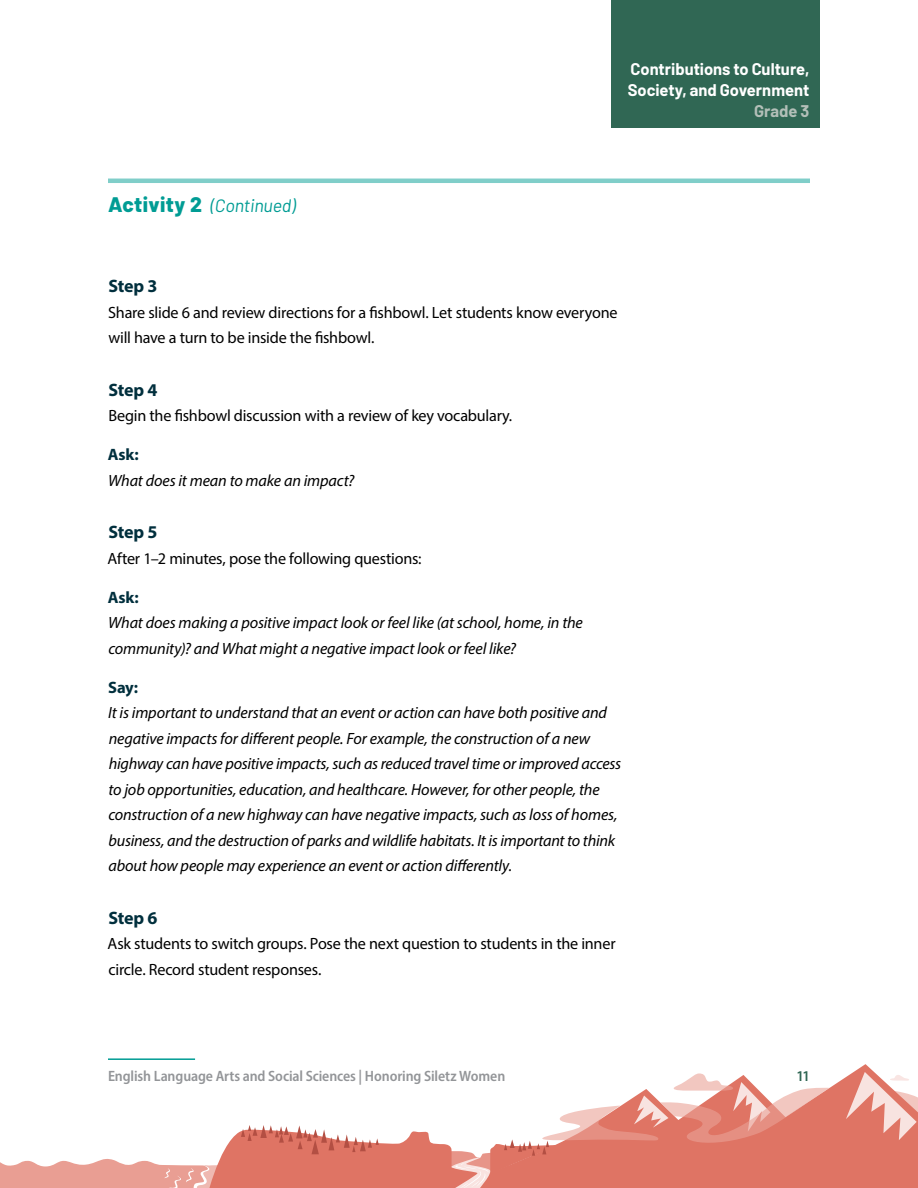
<style>
.page{position:relative;width:918px;height:1188px;background:#fff}
.page>*{position:absolute;margin:0;border:0;box-sizing:border-box;transform-origin:0 0}
.Activity_Subhead{font:700 18px "Myriad Pro";letter-spacing:-.01em;color:#002f3d}
.t1{font:italic 18px "Barlow";letter-spacing:-.01em;color:#009c94}
.t2{font:700 16.5px/21px "Barlow";color:#fff}
.Say_Statements{font:700 16.5px "Myriad Pro";letter-spacing:-.005em;color:#002f3d}
.t3{font:700 16.5px "Barlow";color:#b3bfb8}
.Body{font:italic 16.35px/25.5px "Myriad Pro";letter-spacing:-.01em;color:#000}
.Body-2{font:16.35px/25.5px "Myriad Pro";letter-spacing:-.015em;color:#000}
.t4{font:600 semi-condensed 15px "Myriad Pro";letter-spacing:-.005em;color:#939598}
.t5{font:600 semi-condensed 15px "Myriad Pro";color:#306754}
.s1{font-weight:800;font-style:normal;font-size:21px}
</style>
<div class="page">
<hr style="left:108px;top:179px;width:702px;height:4px;background:#80cec9">
<hr style="left:108px;top:1058px;width:87px;height:2px;background:#009c94">
<svg style="left:0;top:1159px;width:205px;height:29px"></svg>
<svg style="left:205px;top:1064px;width:669px;height:124px"></svg>
<svg style="left:241px;top:1125px;width:138px;height:29px"></svg>
<svg style="left:438px;top:1072px;width:480px;height:116px"></svg>
<div style="left:612px;top:0;width:208px;height:128px;background:#306754"></div>
<p class="t2" style="left:628px;top:57px;width:183px">Contributions to Culture,<br>Society, and Government</p>
<p class="t3" style="left:754px;top:99px;width:57px">Grade 3</p>
<p class="t1" style="left:108px;top:192px;width:189px"><span class="s1">Activity 2</span> (Continued)</p>
<p class="Activity_Subhead" style="left:108px;top:274px;width:51px">Step 3</p>
<p class="Body-2" style="left:108px;top:299px;width:511px">Share slide 6 and review directions for a fishbowl. Let students know everyone will have a turn to be inside the fishbowl.</p>
<p class="Activity_Subhead" style="left:108px;top:378px;width:51px">Step 4</p>
<p class="Body-2" style="left:109px;top:403px;width:405px">Begin the fishbowl discussion with a review of key vocabulary.</p>
<p class="Say_Statements" style="left:108px;top:444px;width:33px">Ask:</p>
<p class="Body" style="left:108px;top:467px;width:248px">What does it mean to make an impact?</p>
<p class="Activity_Subhead" style="left:108px;top:520px;width:51px">Step 5</p>
<p class="Body-2" style="left:107px;top:545px;width:316px">After 1–2 minutes, pose the following questions:</p>
<p class="Say_Statements" style="left:108px;top:586px;width:33px">Ask:</p>
<p class="Body" style="left:108px;top:610px;width:476px">What does making a positive impact look or feel like (at school, home, in the community)? and What might a negative impact look or feel like?</p>
<p class="Say_Statements" style="left:108px;top:676px;width:31px">Say:</p>
<p class="Body" style="left:108px;top:700px;width:514px">It is important to understand that an event or action can have both positive and negative impacts for different people. For example, the construction of a new highway can have positive impacts, such as reduced travel time or improved access to job opportunities, education, and healthcare. However, for other people, the construction of a new highway can have negative impacts, such as loss of homes, business, and the destruction of parks and wildlife habitats. It is important to think about how people may experience an event or action differently.</p>
<p class="Activity_Subhead" style="left:108px;top:906px;width:51px">Step 6</p>
<p class="Body-2" style="left:107px;top:931px;width:510px">Ask students to switch groups. Pose the next question to students in the inner circle. Record student responses.</p>
<p class="t4" style="left:108px;top:1066px;width:399px">English Language Arts and Social Sciences | Honoring Siletz Women</p>
<p class="t5" style="left:796px;top:1066px;width:15px">11</p>
</div>
